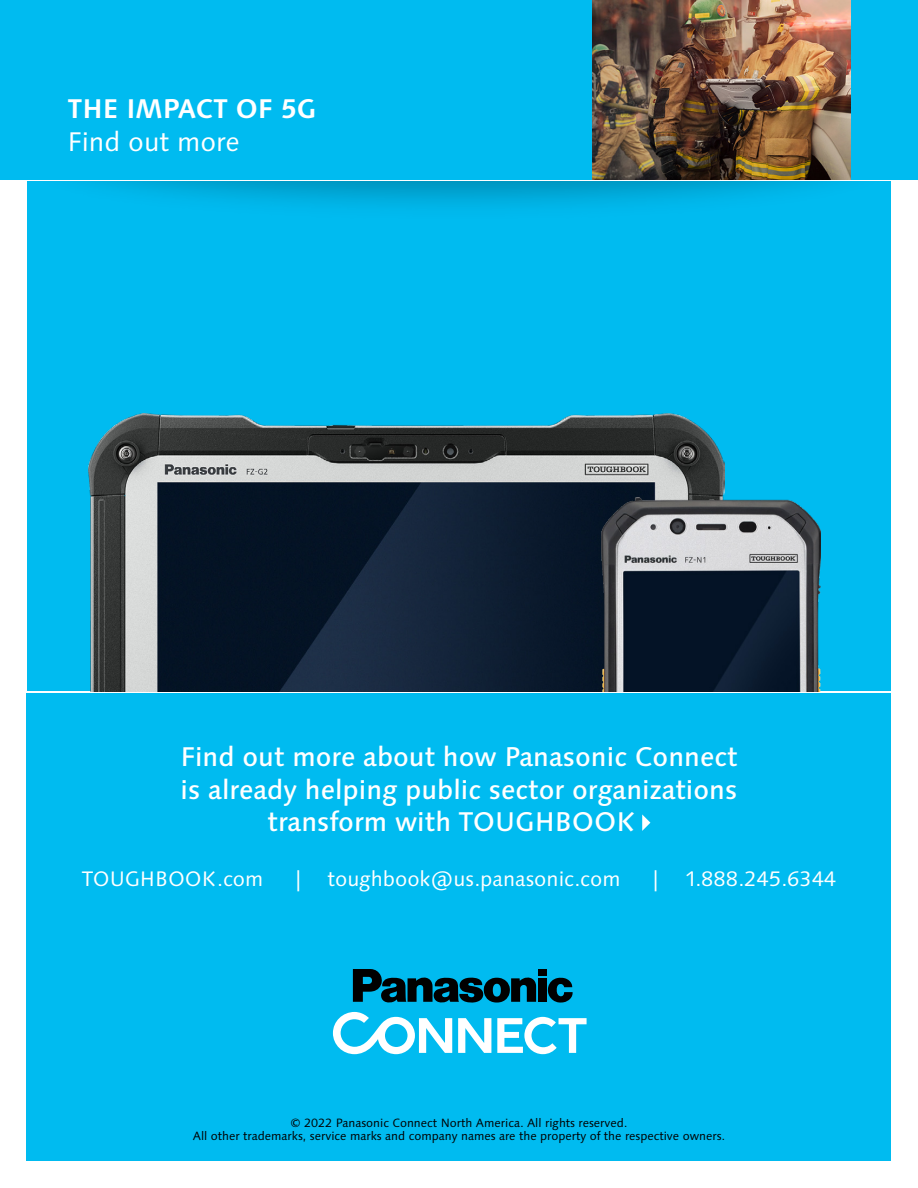
<style>
.page{position:relative;width:918px;height:1188px;background:#fff}
.page>*{position:absolute;margin:0;border:0;box-sizing:border-box;transform-origin:0 0}
.t1{font:500 27px/32.4px "Syntax Next LT Pro";color:#fff;text-align:center}
.t2{font:700 27px "Syntax Next LT Pro";color:#fff}
.t3{font:27px "Syntax Next LT Pro";color:#fff}
.t4{font:21px "Syntax Next LT Pro";color:#fff}
.t5{font:12px/13.5px "Syntax Next LT Pro";color:#000;text-align:center}
</style>
<div class="page">
<div style="left:27px;top:693px;width:864px;height:468px;background:#00bbf0"></div>
<div style="left:27px;top:182px;width:864px;height:510px;background:#00bbf0"></div>
<img style="left:89px;top:414px;width:635px;height:275px">
<img style="left:601px;top:497px;width:219px;height:192px">
<svg style="left:642px;top:814px;width:8px;height:17px"></svg>
<div style="left:538px;top:969px;width:9px;height:6px;background:#000"></div>
<svg style="left:548px;top:978px;width:25px;height:25px"></svg>
<div style="left:538px;top:978px;width:9px;height:24px;background:#000"></div>
<svg style="left:353px;top:969px;width:183px;height:34px"></svg>
<svg style="left:458px;top:1018px;width:33px;height:35px"></svg>
<svg style="left:497px;top:1017px;width:90px;height:37px"></svg>
<svg style="left:333px;top:1012px;width:119px;height:42px"></svg>
<img style="left:27px;top:689px;width:864px;height:3px">
<div style="left:0;top:0;width:918px;height:180px;background:#00bbf0"></div>
<img style="left:592px;top:0;width:258px;height:180px">
<img style="left:27px;top:181px;width:864px;height:24px">
<h1 class="t2" style="left:68px;top:92px;width:251px">THE IMPACT OF 5G</h1>
<h1 class="t3" style="left:68px;top:124px;width:174px">Find out more</h1>
<h1 class="t1" style="left:181px;top:740px;width:558px">Find out more about how Panasonic Connect is already helping public sector organizations transform with TOUGHBOOK</h1>
<h2 class="t4" style="left:82px;top:866px;width:183px">TOUGHBOOK.com</h2>
<h2 class="t4" style="left:294px;top:866px;width:328px">| toughbook@us.panasonic.com</h2>
<h2 class="t4" style="left:651px;top:866px;width:186px">| 1.888.245.6344</h2>
<p class="t5" style="left:193px;top:1116px;width:534px">© 2022 Panasonic Connect North America. All rights reserved.<br>All other trademarks, service marks and company names are the property of the respective owners.</p>
</div>
